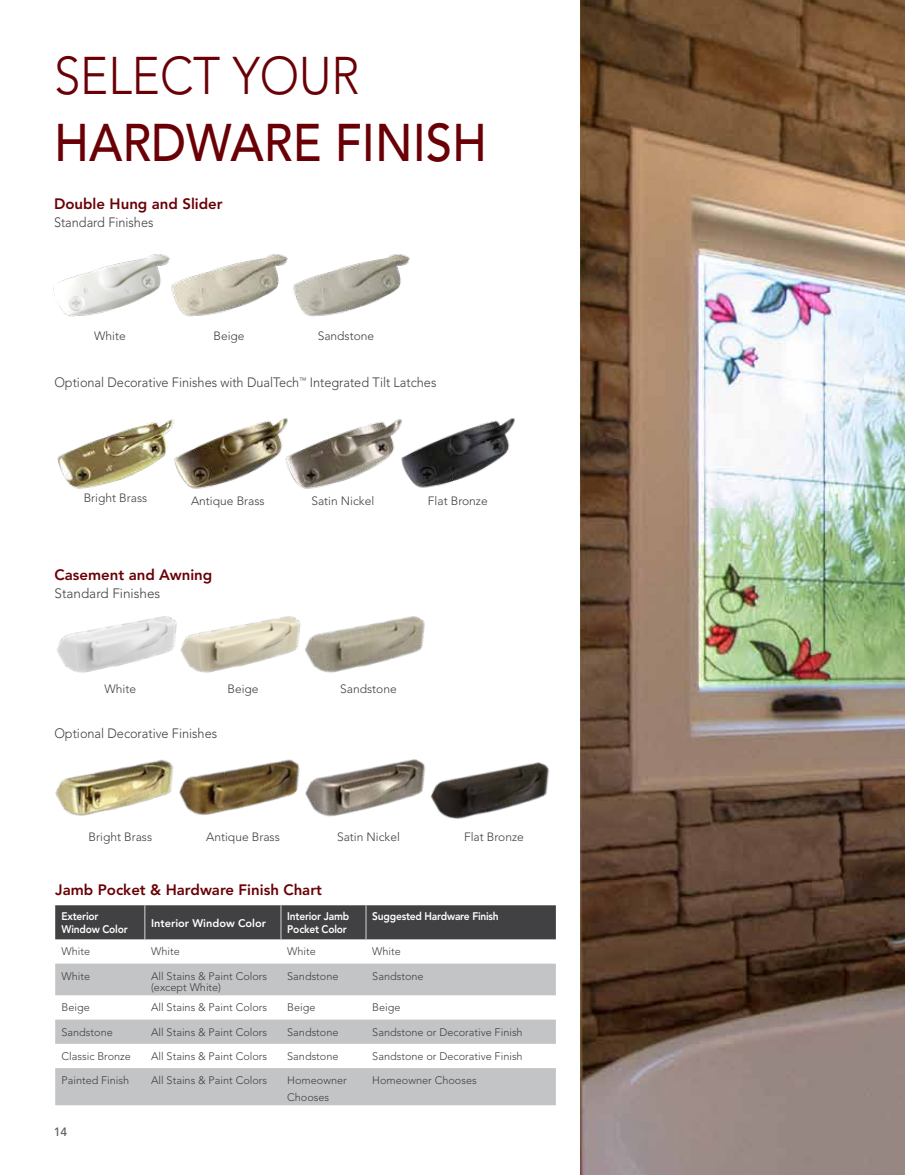
<style>
.page{position:relative;width:905px;height:1175px;background:#fff}
.page>*{position:absolute;margin:0;border:0;box-sizing:border-box;transform-origin:0 0}
.t1{font:500 52.5px "Avenir LT Std";color:#6a0006;scale:.9 1}
.t2{font:300 52.5px "Avenir LT Std";color:#6a0006;scale:.9 1}
.t3{font:800 15px "Avenir LT Std";color:#6a0006}
.t4{font:300 13.5px "Avenir LT Std";color:#414042;scale:.94 1}
.t5{font:300 13.5px "Avenir LT Std";color:#414042}
.t6{font:300 12px "Avenir LT Std";color:#414042}
.t7{font:500 12px "Avenir LT Std";color:#58595b}
.t8{font:300 10.95px/10.9px "Avenir LT Std";color:#414042}
.t9{font:800 10.95px/13.2px "Avenir LT Std";letter-spacing:-.02em;color:#fff;scale:.93 1}
.t10{font:800 10.95px "Avenir LT Std";color:#fff}
</style>
<div class="page">
<img style="left:580px;top:0;width:324px;height:1174px">
<img style="left:177px;top:420px;width:102px;height:69px">
<img style="left:402px;top:418px;width:113px;height:70px">
<img style="left:57px;top:419px;width:120px;height:70px">
<img style="left:279px;top:418px;width:123px;height:71px">
<img style="left:56px;top:616px;width:119px;height:57px">
<img style="left:308px;top:616px;width:117px;height:57px">
<img style="left:175px;top:616px;width:133px;height:57px">
<img style="left:55px;top:759px;width:119px;height:57px">
<img style="left:179px;top:759px;width:120px;height:57px">
<img style="left:432px;top:762px;width:118px;height:57px">
<img style="left:299px;top:759px;width:133px;height:58px">
<div style="left:55px;top:905px;width:501px;height:34px;background:#414042"></div>
<svg style="left:55px;top:963px;width:501px;height:142px;fill:#c2c4c6"></svg>
<hr style="left:144px;top:905px;width:1px;height:34px;background:#d5d7d8">
<hr style="left:280px;top:905px;width:1px;height:34px;background:#d5d7d8">
<hr style="left:365px;top:905px;width:1px;height:34px;background:#d5d7d8">
<img style="left:53px;top:254px;width:110px;height:63px">
<img style="left:163px;top:254px;width:122px;height:63px">
<img style="left:285px;top:254px;width:125px;height:63px">
<h1 class="t2" style="left:54px;top:45px;width:341px">SELECT YOUR</h1>
<h1 class="t1" style="left:54px;top:113px;width:483px">HARDWARE FINISH</h1>
<h2 class="t3" style="left:54px;top:195px;width:170px">Double Hung and Slider</h2>
<p class="t4" style="left:54px;top:214px;width:107px">Standard Finishes</p>
<p class="t6" style="left:94px;top:329px;width:33px">White</p>
<p class="t6" style="left:213px;top:329px;width:33px">Beige</p>
<p class="t6" style="left:318px;top:329px;width:58px">Sandstone</p>
<p class="t4" style="left:54px;top:374px;width:408px">Optional Decorative Finishes with DualTech<sup>™</sup> Integrated Tilt Latches</p>
<p class="t6" style="left:84px;top:491px;width:65px">Bright Brass</p>
<p class="t6" style="left:428px;top:494px;width:61px">Flat Bronze</p>
<p class="t6" style="left:311px;top:494px;width:64px">Satin Nickel</p>
<p class="t6" style="left:191px;top:494px;width:75px">Antique Brass</p>
<h2 class="t3" style="left:55px;top:566px;width:159px">Casement and Awning</h2>
<p class="t5" style="left:55px;top:585px;width:107px">Standard Finishes</p>
<p class="t6" style="left:105px;top:682px;width:33px">White</p>
<p class="t6" style="left:227px;top:682px;width:33px">Beige</p>
<p class="t6" style="left:340px;top:682px;width:58px">Sandstone</p>
<p class="t4" style="left:54px;top:725px;width:175px">Optional Decorative Finishes</p>
<p class="t6" style="left:89px;top:830px;width:65px">Bright Brass</p>
<p class="t6" style="left:206px;top:830px;width:75px">Antique Brass</p>
<p class="t6" style="left:337px;top:830px;width:64px">Satin Nickel</p>
<p class="t6" style="left:464px;top:830px;width:61px">Flat Bronze</p>
<h2 class="t3" style="left:55px;top:881px;width:268px">Jamb Pocket &amp; Hardware Finish Chart</h2>
<p class="t9" style="left:61px;top:909px;width:73px">Exterior<br>Window Color</p>
<p class="t10" style="left:151px;top:916px;width:116px">Interior Window Color</p>
<p class="t9" style="left:287px;top:909px;width:68px">Interior Jamb<br>Pocket Color</p>
<p class="t9" style="left:372px;top:909px;width:137px">Suggested Hardware Finish</p>
<p class="t8" style="left:61px;top:946px;width:30px">White</p>
<p class="t8" style="left:151px;top:946px;width:30px">White</p>
<p class="t8" style="left:287px;top:946px;width:30px">White</p>
<p class="t8" style="left:372px;top:946px;width:30px">White</p>
<p class="t8" style="left:61px;top:970px;width:30px">White</p>
<p class="t8" style="left:151px;top:970px;width:118px">All Stains &amp; Paint Colors (except White)</p>
<p class="t8" style="left:287px;top:970px;width:53px">Sandstone</p>
<p class="t8" style="left:372px;top:970px;width:53px">Sandstone</p>
<p class="t8" style="left:61px;top:1002px;width:30px">Beige</p>
<p class="t8" style="left:151px;top:1002px;width:118px">All Stains &amp; Paint Colors</p>
<p class="t8" style="left:287px;top:1002px;width:30px">Beige</p>
<p class="t8" style="left:372px;top:1002px;width:30px">Beige</p>
<p class="t8" style="left:61px;top:1026px;width:53px">Sandstone</p>
<p class="t8" style="left:151px;top:1026px;width:118px">All Stains &amp; Paint Colors</p>
<p class="t8" style="left:287px;top:1026px;width:53px">Sandstone</p>
<p class="t8" style="left:372px;top:1026px;width:152px">Sandstone or Decorative Finish</p>
<p class="t8" style="left:61px;top:1050px;width:71px">Classic Bronze</p>
<p class="t8" style="left:151px;top:1050px;width:118px">All Stains &amp; Paint Colors</p>
<p class="t8" style="left:287px;top:1050px;width:53px">Sandstone</p>
<p class="t8" style="left:372px;top:1050px;width:152px">Sandstone or Decorative Finish</p>
<p class="t8" style="left:61px;top:1075px;width:69px">Painted Finish</p>
<p class="t8" style="left:151px;top:1075px;width:118px">All Stains &amp; Paint Colors</p>
<p class="t8" style="left:287px;top:1072px;width:61px;line-height:16.4px">Homeowner<br>Chooses</p>
<p class="t8" style="left:372px;top:1075px;width:106px">Homeowner Chooses</p>
<p class="t7" style="left:54px;top:1124px;width:15px">14</p>
</div>
